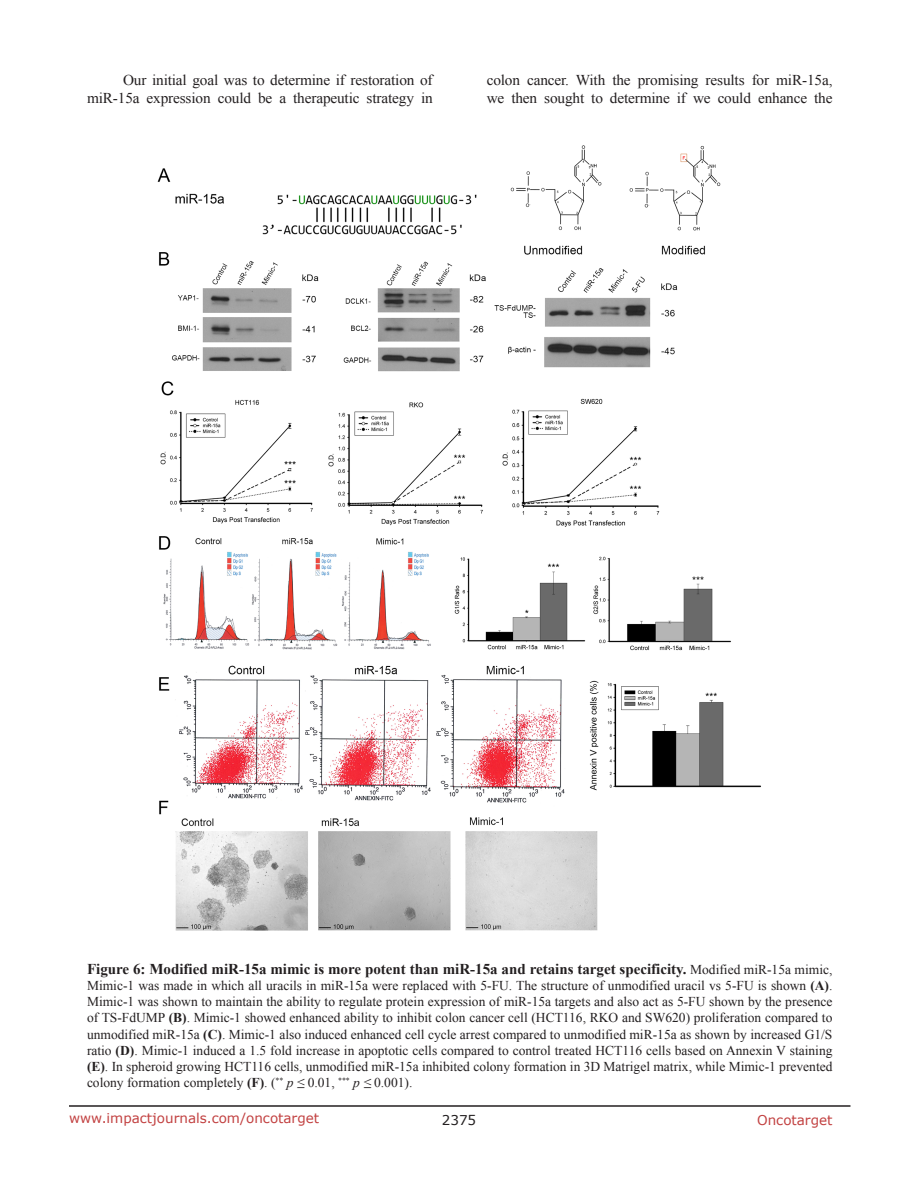
<style>
.page{position:relative;width:918px;height:1188px;background:#fff}
.page>*{position:absolute;margin:0;border:0;box-sizing:border-box;transform-origin:0 0}
.BodyText{font:15px/18px "Times New Roman";letter-spacing:-.01em;color:#231f20;text-align:right}
.figuretext{font:700 15px "Times New Roman";color:#231f20}
.figuretext-2{font:13.5px/16.2px "Times New Roman";color:#231f20;text-align:justify}
.t1{font:13.5px "Verdana";color:#c24141}
.t2{font:13.5px "Verdana";color:#231f20}
.s1{font-weight:400;font-size:13.5px}
.s2{font-weight:700}
.s3{font-style:italic}
</style>
<div class="page">
<hr style="left:69px;top:1105px;width:781px;height:2px;background:#231f20">
<img style="left:157px;top:145px;width:604px;height:786px">
<p class="BodyText" style="left:87px;top:71px;width:347px">Our initial goal was to determine if restoration of miR-15a expression could be a therapeutic strategy in</p>
<p class="BodyText" style="left:487px;top:71px;width:347px;text-align:left">colon cancer. With the promising results for miR-15a, we then sought to determine if we could enhance the</p>
<p class="figuretext" style="left:87px;top:958px;width:747px">Figure 6: Modified miR-15a mimic is more potent than miR-15a and retains target specificity. <span class="s1">Modified miR-15a mimic,</span></p>
<p class="figuretext-2" style="left:87px;top:977px;width:747px">Mimic-1 was made in which all uracils in miR-15a were replaced with 5-FU. The structure of unmodified uracil vs 5-FU is shown <span class="s2">(A)</span>.<br>Mimic-1 was shown to maintain the ability to regulate protein expression of miR-15a targets and also act as 5-FU shown by the presence of TS-FdUMP <span class="s2">(B)</span>. Mimic-1 showed enhanced ability to inhibit colon cancer cell (HCT116, RKO and SW620) proliferation compared to unmodified miR-15a <span class="s2">(C)</span>. Mimic-1 also induced enhanced cell cycle arrest compared to unmodified miR-15a as shown by increased G1/S ratio <span class="s2">(D)</span>. Mimic-1 induced a 1.5 fold increase in apoptotic cells compared to control treated HCT116 cells based on Annexin V staining <span class="s2">(E)</span>. In spheroid growing HCT116 cells, unmodified miR-15a inhibited colony formation in 3D Matrigel matrix, while Mimic-1 prevented colony formation completely <span class="s2">(F)</span>. (<sup>**</sup> <span class="s3">p ≤</span> 0.01, <sup>***</sup> <span class="s3">p ≤</span> 0.001).</p>
<p class="t1" style="left:69px;top:1109px;width:252px">www.impactjournals.com/oncotarget</p>
<p class="t2" style="left:442px;top:1111px;width:36px">2375</p>
<p class="t1" style="left:757px;top:1111px;width:77px">Oncotarget</p>
</div>
